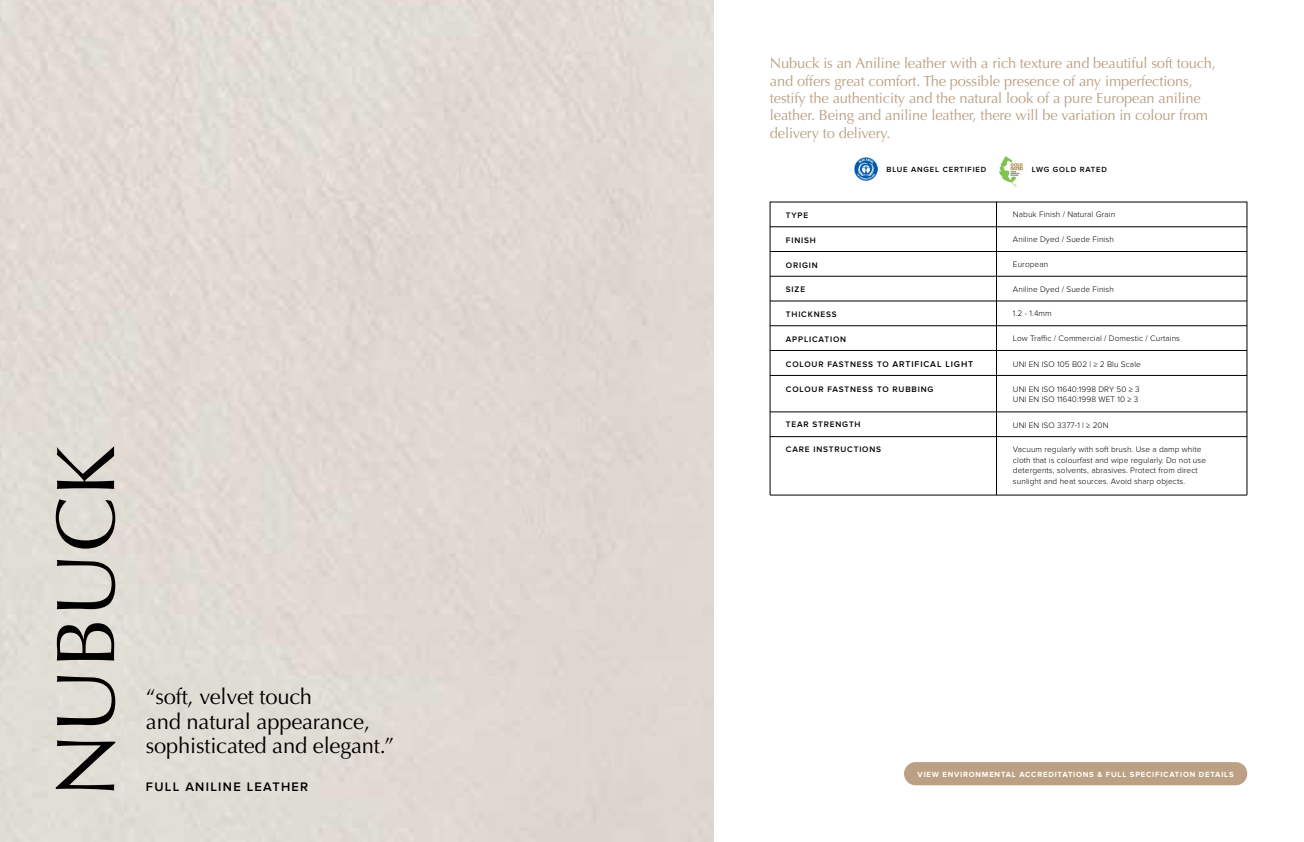
<style>
.page{position:relative;width:1304px;height:842px;background:#fff}
.page>*{position:absolute;margin:0;border:0;box-sizing:border-box;transform-origin:0 0}
.t1{font:83.5px "Optima";color:#000}
.t2{font:22px/24.4px "Optima";letter-spacing:-.01em;color:#000}
.t3{font:14.7px/17.4px "Optima";letter-spacing:-.01em;color:#bba084}
.t4{font:600 12.8px "Proxima Nova";letter-spacing:.1em;color:#000}
.t5{font:300 8.3px/10.4px "Proxima Nova";letter-spacing:.01em;color:#000}
.t6{font:600 8.3px "Proxima Nova";letter-spacing:.1em;color:#000}
.t7{font:700 7.7px "Proxima Nova";letter-spacing:.1em;color:#fff}
.t8{font:600 7.7px "Proxima Nova";letter-spacing:.1em;color:#000}
.s1{font-size:8.7px}
</style>
<div class="page">
<hr style="left:770px;top:202px;width:477px;height:1px;background:#000">
<hr style="left:770px;top:227px;width:477px;height:1px;background:#000">
<hr style="left:770px;top:251px;width:477px;height:1px;background:#000">
<hr style="left:770px;top:276px;width:477px;height:1px;background:#000">
<hr style="left:770px;top:301px;width:477px;height:1px;background:#000">
<hr style="left:770px;top:375px;width:477px;height:1px;background:#000">
<hr style="left:770px;top:326px;width:477px;height:1px;background:#000">
<hr style="left:770px;top:412px;width:477px;height:1px;background:#000">
<hr style="left:770px;top:350px;width:477px;height:1px;background:#000">
<hr style="left:770px;top:436px;width:477px;height:1px;background:#000">
<hr style="left:770px;top:495px;width:477px;height:1px;background:#000">
<hr style="left:996px;top:202px;width:1px;height:293px;background:#000">
<hr style="left:770px;top:202px;width:1px;height:293px;background:#000">
<hr style="left:1247px;top:202px;width:1px;height:293px;background:#000">
<div style="left:904px;top:762px;width:343px;height:23px;background:#bba084;border-radius:12px"></div>
<img style="left:854px;top:157px;width:24px;height:24px">
<img style="left:999px;top:156px;width:24px;height:31px">
<h1 class="t1" style="left:37px;top:798px;width:354px;rotate:-90deg">NUBUCK</h1>
<h2 class="t2" style="left:146px;top:685px;width:250px">“soft, velvet touch<br>and natural appearance, sophisticated and elegant.”</h2>
<h3 class="t4" style="left:146px;top:780px;width:164px">FULL ANILINE LEATHER</h3>
<p class="t3" style="left:770px;top:55px;width:447px">Nubuck is an Aniline leather with a rich texture and beautiful soft touch, and offers great comfort. The possible presence of any imperfections, testify the authenticity and the natural look of a pure European aniline leather. Being and aniline leather, there will be variation in colour from delivery to delivery.</p>
<p class="t8" style="left:887px;top:165px;width:101px">BLUE ANGEL CERTIFIED</p>
<p class="t8" style="left:1032px;top:165px;width:76px">LWG GOLD RATED</p>
<p class="t6" style="left:786px;top:211px;width:24px">TYPE</p>
<p class="t6" style="left:786px;top:235px;width:31px">FINISH</p>
<p class="t6" style="left:786px;top:260px;width:33px">ORIGIN</p>
<p class="t6" style="left:786px;top:285px;width:21px">SIZE</p>
<p class="t6" style="left:786px;top:309px;width:52px">THICKNESS</p>
<p class="t6" style="left:786px;top:334px;width:62px">APPLICATION</p>
<p class="t5" style="left:1013px;top:209px;width:104px">Nabuk Finish / Natural Grain</p>
<p class="t5" style="left:1013px;top:234px;width:102px">Aniline Dyed / Suede Finish</p>
<p class="t5" style="left:1013px;top:259px;width:37px">European</p>
<p class="t5" style="left:1013px;top:284px;width:102px">Aniline Dyed / Suede Finish</p>
<p class="t5" style="left:1013px;top:308px;width:40px">1.2 - 1.4mm</p>
<p class="t5" style="left:1013px;top:333px;width:169px">Low Traffic / Commercial / Domestic / Curtains</p>
<p class="t6" style="left:786px;top:359px;width:189px">COLOUR FASTNESS TO <span class="s1">ARTIFICAL LIGHT</span></p>
<p class="t6" style="left:786px;top:384px;width:149px">COLOUR FASTNESS TO RUBBING</p>
<p class="t5" style="left:1013px;top:359px;width:129px">UNI EN ISO 105 B02 | ≥ 2 Blu Scale</p>
<p class="t5" style="left:1013px;top:384px;width:128px">UNI EN ISO 11640:1998 DRY 50 ≥ 3<br>UNI EN ISO 11640:1998 WET 10 ≥ 3</p>
<p class="t6" style="left:786px;top:420px;width:76px">TEAR STRENGTH</p>
<p class="t6" style="left:786px;top:445px;width:97px">CARE INSTRUCTIONS</p>
<p class="t5" style="left:1013px;top:420px;width:97px">UNI EN ISO 3377-1 | ≥ 20N</p>
<p class="t5" style="left:1013px;top:445px;width:195px">Vacuum regularly with soft brush. Use a damp white cloth that is colourfast and wipe regularly. Do not use detergents, solvents, abrasives. Protect from direct sunlight and heat sources. Avoid sharp objects.</p>
<p class="t7" style="left:918px;top:770px;width:318px">VIEW ENVIRONMENTAL ACCREDITATIONS &amp; FULL SPECIFICATION DETAILS</p>
</div>
